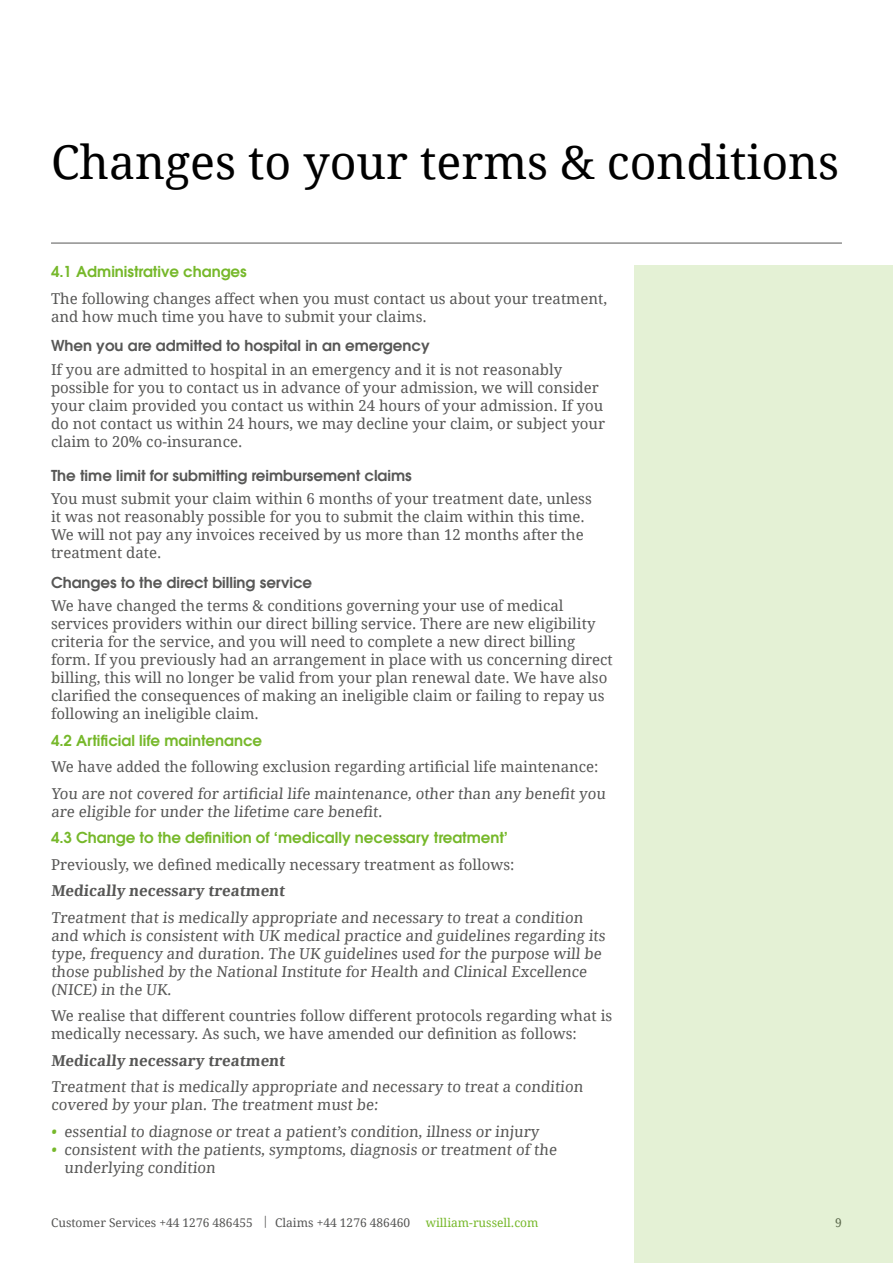
<style>
.page{position:relative;width:893px;height:1263px;background:#fff}
.page>*{position:absolute;margin:0;border:0;box-sizing:border-box;transform-origin:0 0}
.t1{font:46.5px "Droid Serif";color:#000}
.t2{font:15px/18px "Droid Serif";color:#575756}
.t3{font:600 15px "ITC Avant Garde Pro";color:#575756}
.t4{font:600 15px "ITC Avant Garde Pro";color:#76b82a}
.t5{font:700 15px "Droid Serif";color:#575756}
.t6{font:12px "Droid Serif";color:#575756}
.t7{font:12px "Droid Serif";color:#76b82a}
.s1{color:#76b82a}
</style>
<div class="page">
<div style="left:635px;top:266px;width:258px;height:997px;background:#e4f1d5"></div>
<hr style="left:51px;top:243px;width:791px;height:1px;background:#575756">
<h1 class="t1" style="left:51px;top:130px;width:790px">Changes to your terms &amp; conditions</h1>
<p class="t4" style="left:51px;top:262px;width:197px">4.1 Administrative changes</p>
<p class="t2" style="left:51px;top:289px;width:558px">The following changes affect when you must contact us about your treatment, and how much time you have to submit your claims.</p>
<p class="t3" style="left:51px;top:336px;width:380px">When you are admitted to hospital in an emergency</p>
<p class="t2" style="left:51px;top:360px;width:556px">If you are admitted to hospital in an emergency and it is not reasonably possible for you to contact us in advance of your admission, we will consider your claim provided you contact us within 24 hours of your admission. If you do not contact us within 24 hours, we may decline your claim, or subject your claim to 20% co-insurance.</p>
<p class="t3" style="left:51px;top:465px;width:362px">The time limit for submitting reimbursement claims</p>
<p class="t2" style="left:51px;top:489px;width:542px">You must submit your claim within 6 months of your treatment date, unless it was not reasonably possible for you to submit the claim within this time.<br>We will not pay any invoices received by us more than 12 months after the treatment date.</p>
<p class="t3" style="left:51px;top:572px;width:263px">Changes to the direct billing service</p>
<p class="t2" style="left:51px;top:596px;width:563px">We have changed the terms &amp; conditions governing your use of medical services providers within our direct billing service. There are new eligibility criteria for the service, and you will need to complete a new direct billing form. If you previously had an arrangement in place with us concerning direct billing, this will no longer be valid from your plan renewal date. We have also clarified the consequences of making an ineligible claim or failing to repay us following an ineligible claim.</p>
<p class="t4" style="left:51px;top:730px;width:213px">4.2 Artificial life maintenance</p>
<p class="t2" style="left:51px;top:753px;width:558px;line-height:26.5px">We have added the following exclusion regarding artificial life maintenance:<br>You are not covered for artificial life maintenance, other than any benefit you</p>
<p class="t2" style="left:51px;top:802px;width:335px">are eligible for under the lifetime care benefit.</p>
<p class="t4" style="left:51px;top:828px;width:459px">4.3 Change to the definition of ‘medically necessary treatment’</p>
<p class="t2" style="left:51px;top:855px;width:465px">Previously, we defined medically necessary treatment as follows:</p>
<p class="t5" style="left:51px;top:880px;width:237px">Medically necessary treatment</p>
<p class="t2" style="left:51px;top:908px;width:557px">Treatment that is medically appropriate and necessary to treat a condition and which is consistent with UK medical practice and guidelines regarding its type, frequency and duration. The UK guidelines used for the purpose will be those published by the National Institute for Health and Clinical Excellence (NICE) in the UK.</p>
<p class="t2" style="left:51px;top:1006px;width:563px">We realise that different countries follow different protocols regarding what is medically necessary. As such, we have amended our definition as follows:</p>
<p class="t5" style="left:51px;top:1050px;width:237px">Medically necessary treatment</p>
<p class="t2" style="left:51px;top:1077px;width:535px">Treatment that is medically appropriate and necessary to treat a condition covered by your plan. The treatment must be:</p>
<p class="t2" style="left:51px;top:1122px;width:489px"><span class="s1">•</span> essential to diagnose or treat a patient’s condition, illness or injury</p>
<p class="t2" style="left:64px;top:1140px;width:496px;text-indent:-13px"><span class="s1">•</span> consistent with the patients, symptoms, diagnosis or treatment of the underlying condition</p>
<p class="t6" style="left:51px;top:1214px;width:361px">Customer Services +44 1276 486455 | Claims +44 1276 486460</p>
<p class="t7" style="left:426px;top:1214px;width:114px">william-russell.com</p>
<p class="t6" style="left:835px;top:1214px;width:8px">9</p>
</div>
